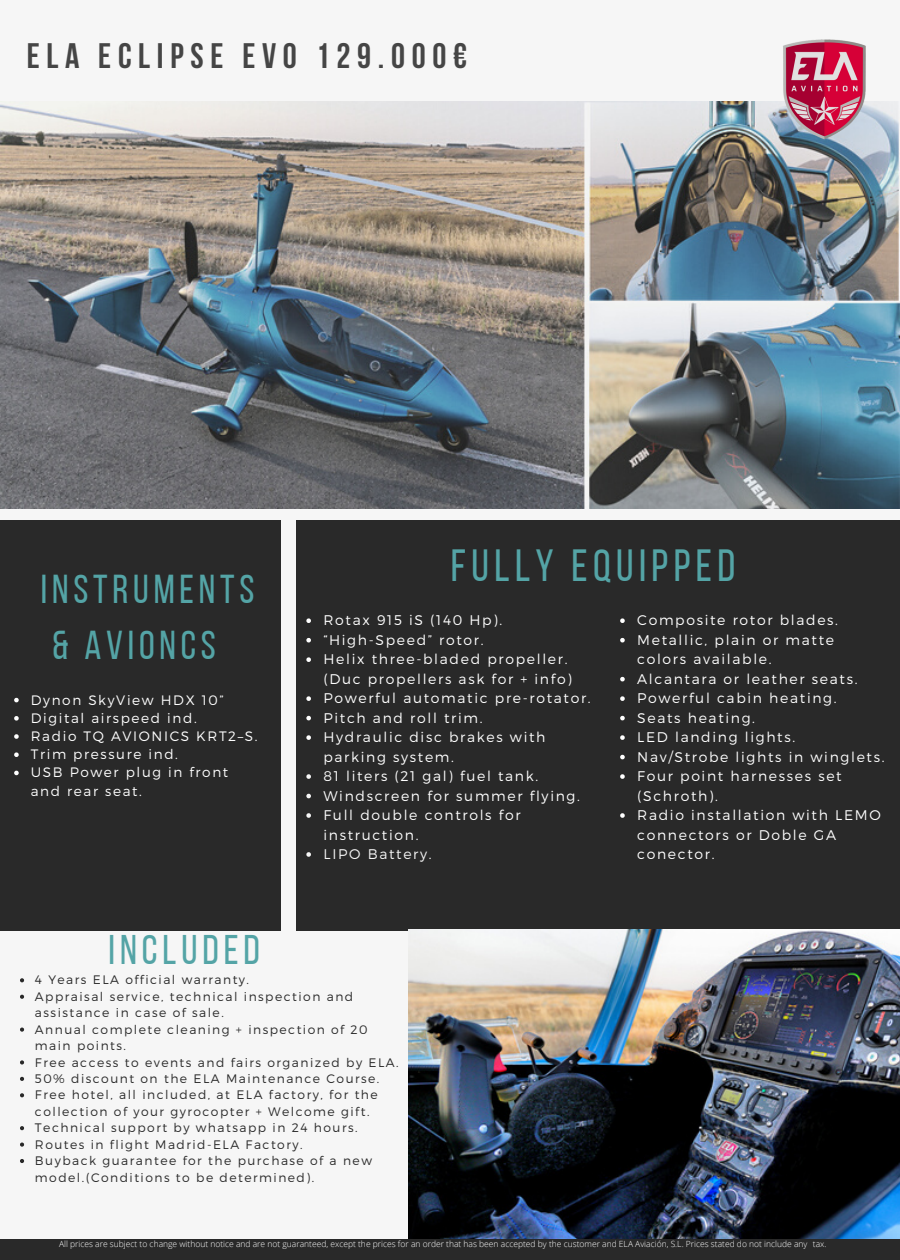
<style>
.page{position:relative;width:900px;height:1260px;background:#f6f6f6}
.page>*{position:absolute;margin:0;border:0;box-sizing:border-box;transform-origin:0 0}
.t1{font:45px "Bebas Neue";letter-spacing:.12em;color:#54a4a6}
.t2{font:41.25px "Bebas Neue";letter-spacing:.12em;color:#54a4a6}
.t3{font:40.25px/55.5px "Bebas Neue";letter-spacing:.12em;color:#54a4a6}
.t4{font:700 35.25px "Bebas Neue";letter-spacing:.19em;color:#454545}
.t5{font:300 14px/19.5px "Montserrat";letter-spacing:.12em;color:#fff}
.t6{font:300 14px "Montserrat";letter-spacing:.12em;color:#f6f6f6}
.t7{font:300 13.75px/18.2px "Montserrat";letter-spacing:.12em;color:#fff}
.t8{font:300 12.25px/16.5px "Montserrat";letter-spacing:.12em;color:#292929}
.t9{font:300 8.5px "Open Sans";color:#fff}
</style>
<div class="page">
<img style="left:0;top:101px;width:900px;height:407px">
<div style="left:0;top:520px;width:281px;height:411px;background:#292929"></div>
<div style="left:296px;top:520px;width:604px;height:411px;background:#292929"></div>
<img style="left:409px;top:930px;width:491px;height:309px">
<div style="left:0;top:1239px;width:900px;height:21px;background:#292929"></div>
<svg style="left:14px;top:698px;width:5px;height:4px"></svg>
<svg style="left:14px;top:716px;width:5px;height:5px"></svg>
<svg style="left:14px;top:734px;width:5px;height:5px"></svg>
<svg style="left:14px;top:752px;width:5px;height:5px"></svg>
<svg style="left:14px;top:771px;width:5px;height:4px"></svg>
<svg style="left:306px;top:618px;width:5px;height:5px"></svg>
<svg style="left:306px;top:638px;width:5px;height:4px"></svg>
<svg style="left:306px;top:657px;width:5px;height:5px"></svg>
<svg style="left:306px;top:696px;width:5px;height:5px"></svg>
<svg style="left:306px;top:716px;width:5px;height:4px"></svg>
<svg style="left:306px;top:735px;width:5px;height:5px"></svg>
<svg style="left:306px;top:774px;width:5px;height:5px"></svg>
<svg style="left:306px;top:794px;width:5px;height:4px"></svg>
<svg style="left:306px;top:813px;width:5px;height:5px"></svg>
<svg style="left:306px;top:852px;width:5px;height:5px"></svg>
<svg style="left:620px;top:618px;width:5px;height:5px"></svg>
<svg style="left:620px;top:638px;width:5px;height:4px"></svg>
<svg style="left:620px;top:677px;width:5px;height:4px"></svg>
<svg style="left:620px;top:696px;width:5px;height:5px"></svg>
<svg style="left:620px;top:716px;width:5px;height:4px"></svg>
<svg style="left:620px;top:735px;width:5px;height:5px"></svg>
<svg style="left:620px;top:755px;width:5px;height:4px"></svg>
<svg style="left:620px;top:774px;width:5px;height:5px"></svg>
<svg style="left:620px;top:813px;width:5px;height:5px"></svg>
<svg style="left:20px;top:978px;width:4px;height:4px"></svg>
<svg style="left:20px;top:995px;width:4px;height:4px"></svg>
<svg style="left:20px;top:1028px;width:4px;height:4px"></svg>
<svg style="left:20px;top:1060px;width:4px;height:5px"></svg>
<svg style="left:20px;top:1077px;width:4px;height:4px"></svg>
<svg style="left:20px;top:1093px;width:4px;height:4px"></svg>
<svg style="left:20px;top:1126px;width:4px;height:4px"></svg>
<svg style="left:20px;top:1143px;width:4px;height:4px"></svg>
<svg style="left:20px;top:1159px;width:4px;height:4px"></svg>
<img style="left:778px;top:39px;width:92px;height:108px">
<h3 class="t4" style="left:27px;top:41px;width:442px">ELA ECLIPSE EVO 129.000€</h3>
<h3 class="t3" style="left:41px;top:565px;width:215px">INSTRUMENTS &amp; AVIONCS</h3>
<p class="t7" style="left:31px;top:690px;width:228px">Dynon SkyView HDX 10”<br>Digital airspeed ind.<br>Radio TQ AVIONICS KRT2–S.<br>Trim pressure ind.<br>USB Power plug in front and rear seat.</p>
<h2 class="t2" style="left:109px;top:933px;width:153px">INCLUDED</h2>
<h1 class="t1" style="left:451px;top:547px;width:286px">FULLY EQUIPPED</h1>
<p class="t5" style="left:323px;top:610px;width:269px">Rotax 915 iS (140 Hp). “High-Speed” rotor.<br>Helix three-bladed propeller. (Duc propellers ask for + info)<br>Powerful automatic pre-rotator.<br>Pitch and roll trim.<br>Hydraulic disc brakes with parking system.<br>81 liters (21 gal) fuel tank.<br>Windscreen for summer flying.<br>Full double controls for instruction.</p>
<p class="t6" style="left:323px;top:845px;width:110px">LIPO Battery.</p>
<p class="t5" style="left:637px;top:610px;width:249px">Composite rotor blades.<br>Metallic, plain or matte colors available.<br>Alcantara or leather seats.<br>Powerful cabin heating.<br>Seats heating.<br>LED landing lights.<br>Nav/Strobe lights in winglets.<br>Four point harnesses set (Schroth).<br>Radio installation with LEMO connectors or Doble GA conector.</p>
<p class="t8" style="left:35px;top:971px;width:365px">4 Years ELA official warranty.<br>Appraisal service, technical inspection and assistance in case of sale.<br>Annual complete cleaning + inspection of 20 main points.<br>Free access to events and fairs organized by ELA.<br>50% discount on the ELA Maintenance Course.<br>Free hotel, all included, at ELA factory, for the collection of your gyrocopter + Welcome gift.<br>Technical support by whatsapp in 24 hours.<br>Routes in flight Madrid-ELA Factory.<br>Buyback guarantee for the purchase of a new model.(Conditions to be determined).</p>
<p class="t9" style="left:59px;top:1238px;width:769px">All prices are subject to change without notice and are not guaranteed, except the prices for an order that has been accepted by the customer and ELA Aviación, S.L. Prices stated do not include any tax.</p>
</div>
